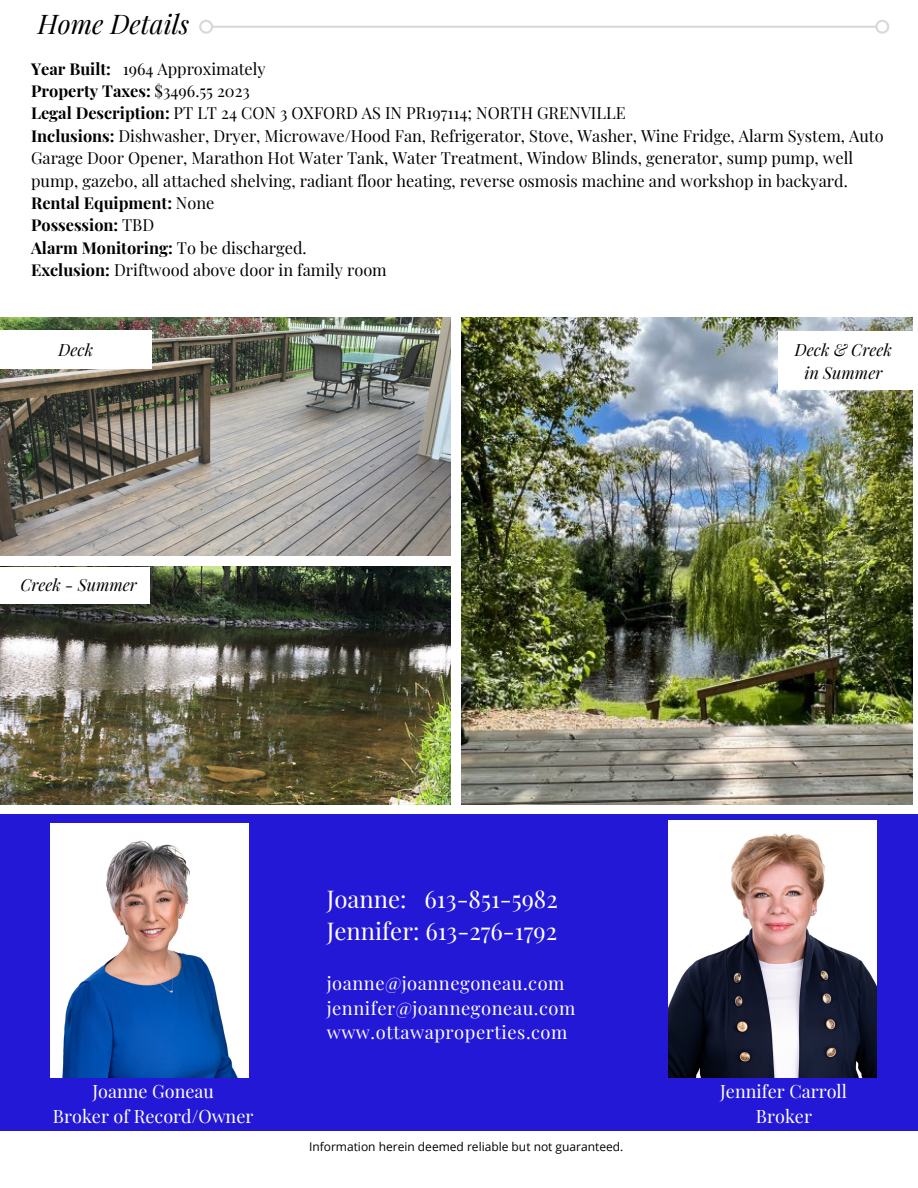
<style>
.page{position:relative;width:918px;height:1188px;background:#fff}
.page>*{position:absolute;margin:0;border:0;box-sizing:border-box;transform-origin:0 0}
.t1{font:italic 26.55px "Playfair Display";color:#000}
.t2{font:24px/32.7px "Playfair Display";color:#fff}
.t3{font:18.3px/24.8px "Playfair Display";letter-spacing:.03em;color:#fff}
.t4{font:18px/24.8px "Playfair Display";color:#fff;text-align:center}
.t5{font:italic 16.5px "Playfair Display";color:#000}
.t6{font:16.35px/22.4px "Playfair Display";color:#000}
.t7{font:12px "Open Sans";color:#000}
.s1{font-weight:700}
</style>
<div class="page">
<img style="left:0;top:318px;width:450px;height:237px">
<img style="left:0;top:566px;width:450px;height:239px">
<img style="left:461px;top:318px;width:451px;height:487px">
<div style="left:778px;top:332px;width:135px;height:58px;background:#fff"></div>
<div style="left:0;top:814px;width:918px;height:317px;background:#2418d7"></div>
<img style="left:51px;top:824px;width:198px;height:254px">
<div style="left:0;top:330px;width:152px;height:38px;background:#fff"></div>
<div style="left:0;top:567px;width:150px;height:37px;background:#fff"></div>
<svg style="left:199px;top:20px;width:690px;height:14px"></svg>
<img style="left:668px;top:820px;width:208px;height:258px">
<h1 class="t1" style="left:38px;top:5px;width:153px">Home Details</h1>
<h4 class="t6" style="left:31px;top:57px;width:854px"><span class="s1">Year Built:</span> 1964 Approximately<br><span class="s1">Property Taxes:</span> $3496.55 2023<br><span class="s1">Legal Description:</span> PT LT 24 CON 3 OXFORD AS IN PR197114; NORTH GRENVILLE<br><span class="s1">Inclusions:</span> Dishwasher, Dryer, Microwave/Hood Fan, Refrigerator, Stove, Washer, Wine Fridge, Alarm System, Auto Garage Door Opener, Marathon Hot Water Tank, Water Treatment, Window Blinds, generator, sump pump, well pump, gazebo, all attached shelving, radiant floor heating, reverse osmosis machine and workshop in backyard.<br><span class="s1">Rental Equipment:</span> None<br><span class="s1">Possession:</span> TBD<br><span class="s1">Alarm Monitoring:</span> To be discharged.<br><span class="s1">Exclusion:</span> Driftwood above door in family room</h4>
<h3 class="t5" style="left:59px;top:338px;width:36px">Deck</h3>
<h3 class="t5" style="left:20px;top:573px;width:118px">Creek - Summer</h3>
<p class="t5" style="left:795px;top:338px;width:99px">Deck &amp; Creek</p>
<p class="t5" style="left:804px;top:361px;width:79px">in Summer</p>
<p class="t4" style="left:53px;top:1078px;width:202px">Joanne Goneau<br>Broker of Record/Owner</p>
<h1 class="t2" style="left:327px;top:881px;width:233px">Joanne: 613-851-5982<br>Jennifer: 613-276-1792</h1>
<h2 class="t3" style="left:327px;top:970px;width:250px">joanne@joannegoneau.com jennifer@joannegoneau.com www.ottawaproperties.com</h2>
<h3 class="t7" style="left:309px;top:1139px;width:316px">Information herein deemed reliable but not guaranteed.</h3>
<p class="t4" style="left:720px;top:1078px;width:128px">Jennifer Carroll<br>Broker</p>
</div>
